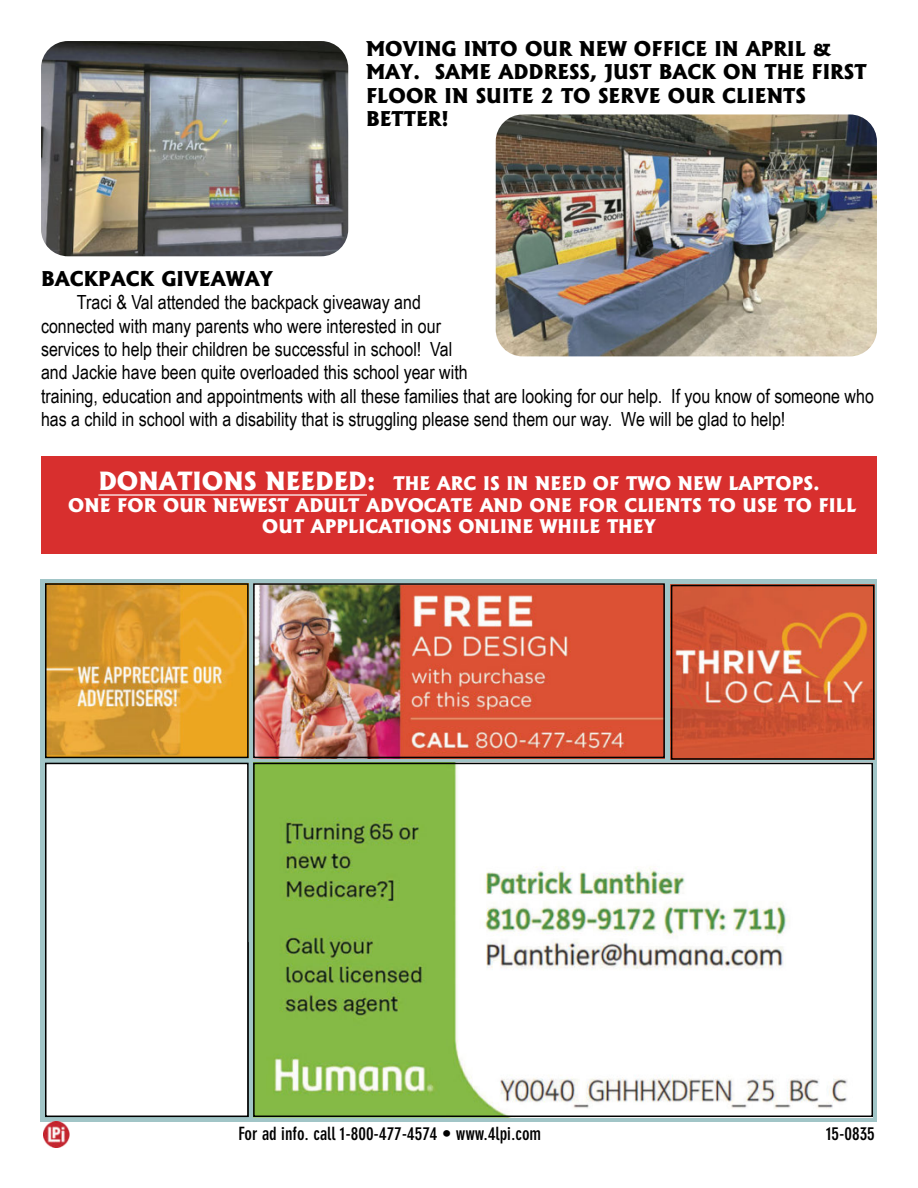
<style>
.page{position:relative;width:918px;height:1188px;background:#fff}
.page>*{position:absolute;margin:0;border:0;box-sizing:border-box;transform-origin:0 0}
.t1{font:19.5px/23.4px "Arial Narrow";color:#000}
.t2{font:800 19.5px/23.4px "Albertus";color:#000}
.t3{font:800 18px/21.6px "Albertus";color:#fff;text-align:center}
.t4{font:700 condensed 18px "DIN Neuzeit Grotesk Std";color:#000}
.s1{font-size:24px}
</style>
<div class="page">
<img style="left:41px;top:41px;width:307px;height:215px">
<img style="left:496px;top:114px;width:381px;height:242px">
<div style="left:41px;top:456px;width:836px;height:98px;background:#d82f2e"></div>
<hr style="left:98px;top:494px;width:269px;height:2px;background:#fff">
<svg style="left:40px;top:579px;width:837px;height:543px;background:#a1bdbc"></svg>
<img style="left:674px;top:588px;width:197px;height:169px">
<div style="left:671px;top:585px;width:203px;height:175px;border:2px solid #000"></div>
<img style="left:48px;top:586px;width:198px;height:169px">
<div style="left:45px;top:583px;width:204px;height:175px;border:2px solid #000"></div>
<img style="left:256px;top:586px;width:406px;height:169px">
<div style="left:253px;top:583px;width:412px;height:175px;border:2px solid #000"></div>
<img style="left:43px;top:1122px;width:27px;height:26px">
<img style="left:256px;top:766px;width:614px;height:348px">
<div style="left:253px;top:763px;width:620px;height:354px;border:2px solid #000"></div>
<div style="left:46px;top:763px;width:202px;height:353px;background:#fff"></div>
<div style="left:45px;top:763px;width:204px;height:354px;border:2px solid #000"></div>
<p class="t2" style="left:366px;top:37px;width:502px">MOVING INTO OUR NEW OFFICE IN APRIL &amp;<br>MAY. SAME ADDRESS, JUST BACK ON THE FIRST<br>FLOOR IN SUITE 2 TO SERVE OUR CLIENTS<br>BETTER!</p>
<p class="t2" style="left:41px;top:267px;width:233px">BACKPACK GIVEAWAY</p>
<p class="t1" style="left:41px;top:290px;width:834px;text-indent:36px">Traci &amp; Val attended the backpack giveaway and<br>connected with many parents who were interested in our<br>services to help their children be successful in school! Val<br>and Jackie have been quite overloaded this school year with<br>training, education and appointments with all these families that are looking for our help. If you know of someone who has a child in school with a disability that is struggling please send them our way. We will be glad to help!</p>
<p class="t3" style="left:98px;top:473px;width:723px"><span class="s1">DONATIONS NEEDED:</span> THE ARC IS IN NEED OF TWO NEW LAPTOPS.</p>
<p class="t3" style="left:68px;top:494px;width:790px">ONE FOR OUR NEWEST ADULT ADVOCATE AND ONE FOR CLIENTS TO USE TO FILL<br>OUT APPLICATIONS ONLINE WHILE THEY</p>
<p class="t4" style="left:239px;top:1123px;width:304px">For ad info. call 1-800-477-4574 • www.4lpi.com</p>
<p class="t4" style="left:826px;top:1123px;width:50px">15-0835</p>
</div>
